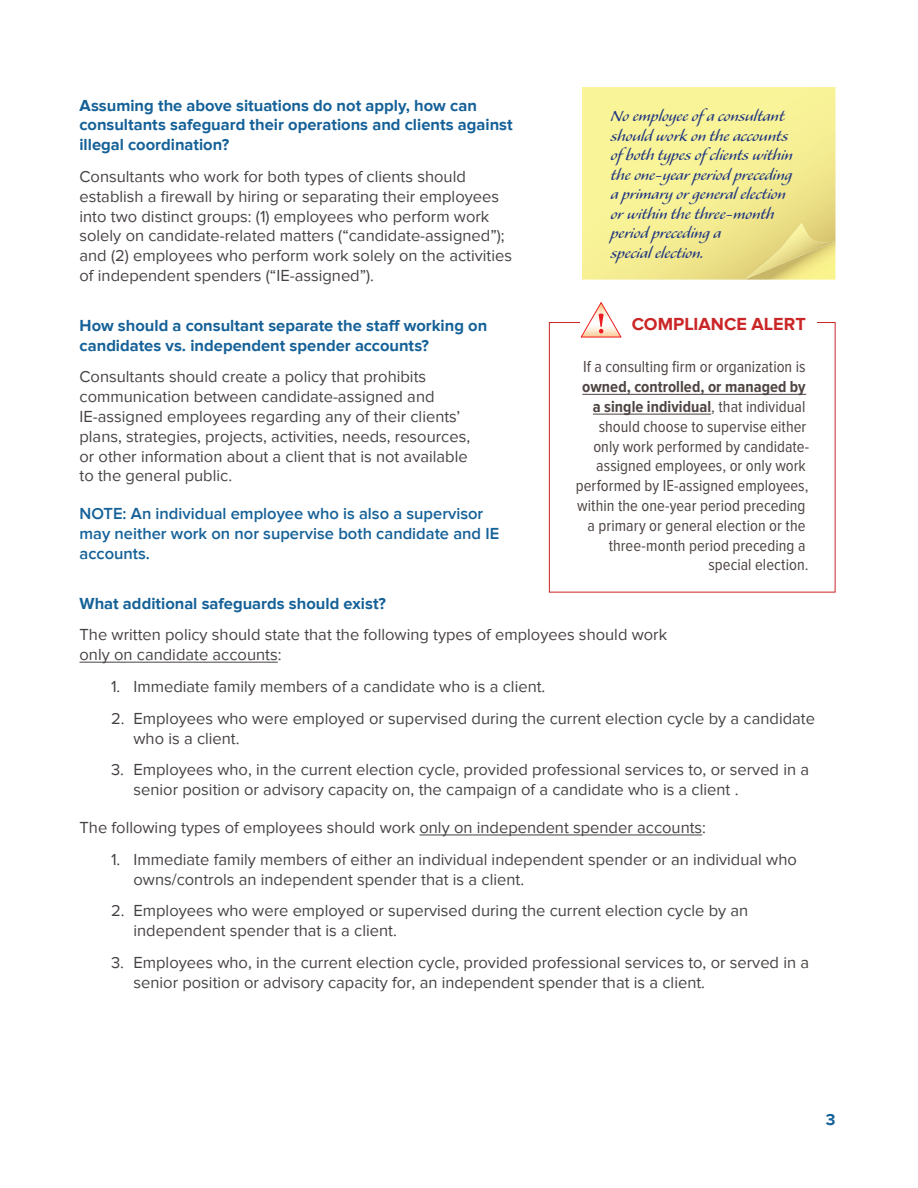
<style>
.page{position:relative;width:918px;height:1188px;background:#fff}
.page>*{position:absolute;margin:0;border:0;box-sizing:border-box;transform-origin:0 0}
.call_out_messages{font:18.75px/19.5px "Alexa Std";letter-spacing:-.01em;color:#223980}
.t1{font:700 18px "Proxima Nova";letter-spacing:.005em;color:#cb2627}
.body{font:16.5px/19.8px "Proxima Nova";color:#474242}
.remember__CA_text{font:16.5px/19.8px "Proxima Nova Cond";letter-spacing:.005em;color:#4e4543;text-align:right}
.subhead_2{font:700 16.5px/19.8px "Proxima Nova";color:#156198}
.body_before_bullet_number{font:16.5px/19.8px "Proxima Nova";color:#474242}
.body-2{font:600 16.5px/19.8px "Proxima Nova";color:#156198}
.s1{font-weight:700}
</style>
<div class="page">
<hr style="left:80px;top:662px;width:198px;height:1px;background:#474242">
<hr style="left:419px;top:835px;width:283px;height:1px;background:#474242">
<svg style="left:582px;top:87px;width:254px;height:193px;background:#f6ee94"></svg>
<svg style="left:745px;top:223px;width:91px;height:57px;background:#e6da83"></svg>
<hr style="left:582px;top:394px;width:224px;height:1px;background:#4e4543">
<hr style="left:593px;top:414px;width:118px;height:1px;background:#4e4543">
<div style="left:549px;top:322px;width:287px;height:270px;border:1px solid #cb2627"></div>
<div style="left:621px;top:304px;width:196px;height:40px;background:#fff"></div>
<svg style="left:580px;top:302px;width:42px;height:36px"></svg>
<p class="subhead_2" style="left:80px;top:96px;width:435px">Assuming the above situations do not apply, how can consultants safeguard their operations and clients against illegal coordination?</p>
<p class="body" style="left:80px;top:167px;width:434px">Consultants who work for both types of clients should establish a firewall by hiring or separating their employees into two distinct groups: (1) employees who perform work solely on candidate-related matters (“candidate-assigned”); and (2) employees who perform work solely on the activities of independent spenders (“IE-assigned”).</p>
<p class="subhead_2" style="left:80px;top:316px;width:409px">How should a consultant separate the staff working on candidates vs. independent spender accounts?</p>
<p class="body" style="left:80px;top:367px;width:392px">Consultants should create a policy that prohibits communication between candidate-assigned and IE-assigned employees regarding any of their clients’ plans, strategies, projects, activities, needs, resources, or other information about a client that is not available to the general public.</p>
<p class="body-2" style="left:80px;top:504px;width:421px">NOTE: An individual employee who is also a supervisor may neither work on nor supervise both candidate and IE accounts.</p>
<p class="subhead_2" style="left:80px;top:594px;width:308px">What additional safeguards should exist?</p>
<p class="body_before_bullet_number" style="left:80px;top:625px;width:589px">The written policy should state that the following types of employees should work only on candidate accounts:</p>
<p class="body" style="left:111px;top:677px;width:436px">1. Immediate family members of a candidate who is a client.</p>
<p class="body" style="left:134px;top:709px;width:683px;text-indent:-22px">2. Employees who were employed or supervised during the current election cycle by a candidate who is a client.</p>
<p class="body" style="left:134px;top:760px;width:677px;text-indent:-22px">3. Employees who, in the current election cycle, provided professional services to, or served in a senior position or advisory capacity on, the campaign of a candidate who is a client .</p>
<p class="body_before_bullet_number" style="left:80px;top:818px;width:628px">The following types of employees should work only on independent spender accounts:</p>
<p class="body" style="left:134px;top:850px;width:665px;text-indent:-22px">1. Immediate family members of either an individual independent spender or an individual who owns/controls an independent spender that is a client.</p>
<p class="body" style="left:134px;top:901px;width:616px;text-indent:-22px">2. Employees who were employed or supervised during the current election cycle by an independent spender that is a client.</p>
<p class="body" style="left:134px;top:953px;width:677px;text-indent:-22px">3. Employees who, in the current election cycle, provided professional services to, or served in a senior position or advisory capacity for, an independent spender that is a client.</p>
<p class="call_out_messages" style="left:611px;top:107px;width:183px">No employee of a consultant should work on the accounts of both types of clients within the one-year period preceding a primary or general election or within the three-month period preceding a<br>special election.</p>
<p class="t1" style="left:632px;top:314px;width:176px">COMPLIANCE ALERT</p>
<p class="remember__CA_text" style="left:576px;top:357px;width:235px">If a consulting firm or organization is <span class="s1">owned, controlled, or managed by a single individual</span>, that individual should choose to supervise either only work performed by candidate&shy;assigned employees, or only work performed by IE-assigned employees, within the one-year period preceding a primary or general election or the three-month period preceding a special election.</p>
<p class="subhead_2" style="left:826px;top:1110px;width:11px">3</p>
</div>
